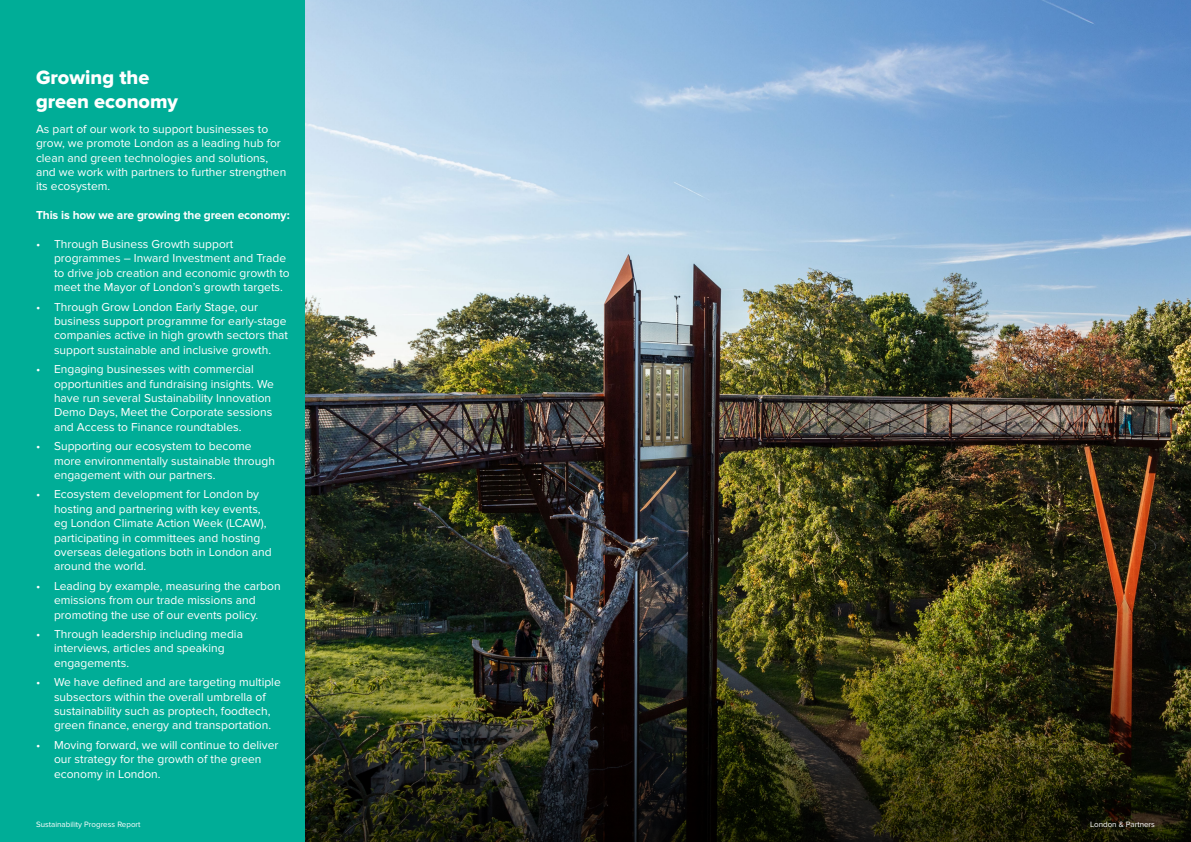
<style>
.page{position:relative;width:1191px;height:842px;background:#fff}
.page>*{position:absolute;margin:0;border:0;box-sizing:border-box;transform-origin:0 0}
.t1{font:20px/24px "Proxima Nova Extrabld";color:#fff}
.t2{font:12px/14.4px "Proxima Nova";color:#fff}
.t3{font:700 12px "Proxima Nova";letter-spacing:-.01em;color:#fff}
.t4{font:8px "Proxima Nova";color:#fff}
</style>
<div class="page">
<div style="left:0;top:0;width:305px;height:842px;background:#00ad97"></div>
<img style="left:305px;top:0;width:886px;height:472px">
<img style="left:305px;top:472px;width:886px;height:370px">
<h1 class="t1" style="left:36px;top:66px;width:144px">Growing the green economy</h1>
<p class="t2" style="left:36px;top:122px;width:252px">As part of our work to support businesses to grow, we promote London as a leading hub for clean and green technologies and solutions, and we work with partners to further strengthen its ecosystem.</p>
<p class="t3" style="left:36px;top:208px;width:255px">This is how we are growing the green economy:</p>
<p class="t2" style="left:54px;top:237px;width:237px;text-indent:-18px">• Through Business Growth support programmes – Inward Investment and Trade to drive job creation and economic growth to meet the Mayor of London’s growth targets.</p>
<p class="t2" style="left:54px;top:299px;width:236px;text-indent:-18px">• Through Grow London Early Stage, our business support programme for early-stage companies active in high growth sectors that support sustainable and inclusive growth.</p>
<p class="t2" style="left:54px;top:362px;width:221px;text-indent:-18px">• Engaging businesses with commercial opportunities and fundraising insights. We have run several Sustainability Innovation Demo Days, Meet the Corporate sessions and Access to Finance roundtables.</p>
<p class="t2" style="left:54px;top:439px;width:222px;text-indent:-18px">• Supporting our ecosystem to become more environmentally sustainable through engagement with our partners.</p>
<p class="t2" style="left:54px;top:487px;width:219px;text-indent:-18px">• Ecosystem development for London by hosting and partnering with key events, eg London Climate Action Week (LCAW), participating in committees and hosting overseas delegations both in London and around the world.</p>
<p class="t2" style="left:36px;top:579px;width:246px;text-align:center">• Leading by example, measuring the carbon emissions from our trade missions and promoting the use of our events policy.</p>
<p class="t2" style="left:54px;top:627px;width:190px;text-indent:-18px">• Through leadership including media interviews, articles and speaking engagements.</p>
<p class="t2" style="left:54px;top:675px;width:228px;text-indent:-18px">• We have defined and are targeting multiple subsectors within the overall umbrella of sustainability such as proptech, foodtech, green finance, energy and transportation.</p>
<p class="t2" style="left:54px;top:738px;width:226px;text-indent:-18px">• Moving forward, we will continue to deliver our strategy for the growth of the green economy in London.</p>
<p class="t4" style="left:36px;top:820px;width:106px">Sustainability Progress Report</p>
<p class="t4" style="left:1090px;top:820px;width:66px">London &amp; Partners</p>
</div>
